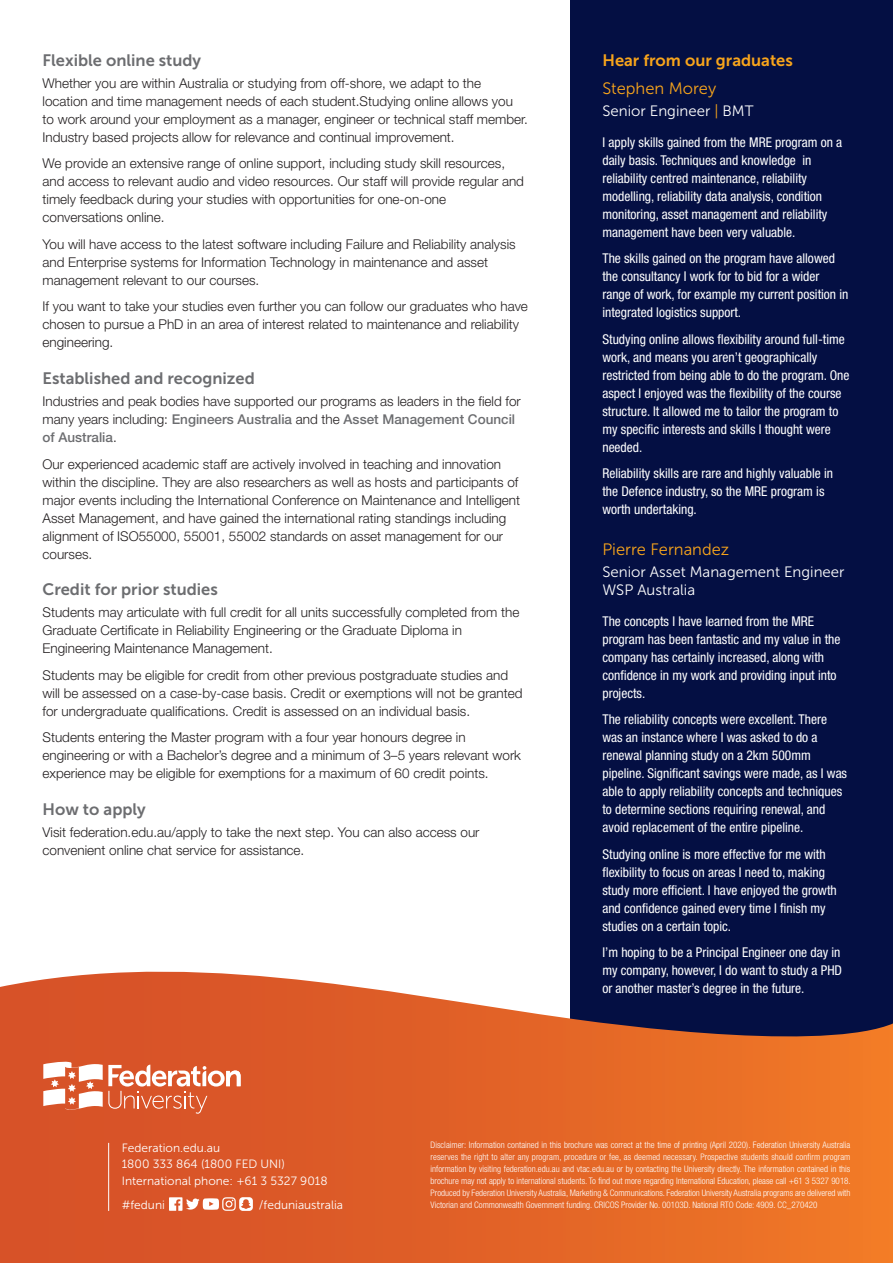
<style>
.page{position:relative;width:893px;height:1263px;background:#fff}
.page>*{position:absolute;margin:0;border:0;box-sizing:border-box;transform-origin:0 0}
.t1{font:16.5px "Museo Sans 700";color:#6c6d70}
.t2{font:16.5px "Museo Sans 300";color:#f9a51b}
.t3{font:16.5px "Museo Sans 700";color:#f9a51b}
.t4{font:15px/18px "Museo Sans 300";color:#fff}
.t5{font:300 13.5px/18px "Helvetica Neue LT";color:#231f20}
.t6{font:condensed 13.5px/18px "Helvetica Neue LT";color:#fff}
.t7{font:12px/16.5px "Museo Sans 300";color:#fff}
.t8{font:300 condensed 9px/12px "Helvetica Neue LT";color:#fff;text-align:justify}
.s1{font-weight:500;color:#6c6d70}
.s2{color:#f9a51b}
</style>
<div class="page">
<div style="left:570px;top:0;width:323px;height:1085px;background:#040f43"></div>
<svg style="left:0;top:971px;width:893px;height:292px;background:#d06031"></svg>
<svg style="left:43px;top:1062px;width:198px;height:52px"></svg>
<hr style="left:108px;top:1143px;width:1px;height:68px;background:#fff">
<svg style="left:169px;top:1197px;width:84px;height:14px"></svg>
<p class="t1" style="left:43px;top:54px;width:160px">Flexible online study</p>
<p class="t5" style="left:43px;top:75px;width:487px">Whether you are within Australia or studying from off-shore, we adapt to the location and time management needs of each student.Studying online allows you<br>to work around your employment as a manager, engineer or technical staff member.<br>Industry based projects allow for relevance and continual improvement.</p>
<p class="t5" style="left:43px;top:156px;width:483px">We provide an extensive range of online support, including study skill resources, and access to relevant audio and video resources. Our staff will provide regular and timely feedback during your studies with opportunities for one-on-one conversations online.</p>
<p class="t5" style="left:43px;top:236px;width:475px">You will have access to the latest software including Failure and Reliability analysis and Enterprise systems for Information Technology in maintenance and asset management relevant to our courses.</p>
<p class="t5" style="left:43px;top:299px;width:487px">If you want to take your studies even further you can follow our graduates who have chosen to pursue a PhD in an area of interest related to maintenance and reliability engineering.</p>
<p class="t1" style="left:43px;top:372px;width:214px">Established and recognized</p>
<p class="t5" style="left:43px;top:394px;width:480px">Industries and peak bodies have supported our programs as leaders in the field for many years including: <span class="s1">Engineers Australia</span> and the <span class="s1">Asset Management Council of Australia</span>.</p>
<p class="t5" style="left:43px;top:456px;width:479px">Our experienced academic staff are actively involved in teaching and innovation within the discipline. They are also researchers as well as hosts and participants of major events including the International Conference on Maintenance and Intelligent Asset Management, and have gained the international rating standings including alignment of ISO55000, 55001, 55002 standards on asset management for our courses.</p>
<p class="t1" style="left:43px;top:583px;width:177px">Credit for prior studies</p>
<p class="t5" style="left:43px;top:605px;width:478px">Students may articulate with full credit for all units successfully completed from the<br>Graduate Certificate in Reliability Engineering or the Graduate Diploma in<br>Engineering Maintenance Management.</p>
<p class="t5" style="left:43px;top:667px;width:482px">Students may be eligible for credit from other previous postgraduate studies and will be assessed on a case-by-case basis. Credit or exemptions will not be granted for undergraduate qualifications. Credit is assessed on an individual basis.</p>
<p class="t5" style="left:43px;top:730px;width:480px">Students entering the Master program with a four year honours degree in engineering or with a Bachelor’s degree and a minimum of 3–5 years relevant work experience may be eligible for exemptions for a maximum of 60 credit points.</p>
<p class="t1" style="left:43px;top:803px;width:105px">How to apply</p>
<p class="t5" style="left:43px;top:825px;width:438px">Visit federation.edu.au/apply to take the next step. You can also access our convenient online chat service for assistance.</p>
<p class="t3" style="left:602px;top:54px;width:192px">Hear from our graduates</p>
<p class="t2" style="left:602px;top:82px;width:115px">Stephen Morey</p>
<p class="t4" style="left:602px;top:103px;width:153px">Senior Engineer <span class="s2">|</span> BMT</p>
<p class="t6" style="left:602px;top:134px;width:241px">I apply skills gained from the MRE program on a daily basis. Techniques and knowledge in reliability centred maintenance, reliability modelling, reliability data analysis, condition monitoring, asset management and reliability management have been very valuable.</p>
<p class="t6" style="left:602px;top:250px;width:248px">The skills gained on the program have allowed the consultancy I work for to bid for a wider range of work, for example my current position in integrated logistics support.</p>
<p class="t6" style="left:602px;top:331px;width:249px">Studying online allows flexibility around full-time work, and means you aren’t geographically restricted from being able to do the program. One aspect I enjoyed was the flexibility of the course structure. It allowed me to tailor the program to my specific interests and skills I thought were needed.</p>
<p class="t6" style="left:602px;top:465px;width:232px">Reliability skills are rare and highly valuable in the Defence industry, so the MRE program is worth undertaking.</p>
<p class="t2" style="left:602px;top:543px;width:128px">Pierre Fernandez</p>
<p class="t4" style="left:602px;top:564px;width:244px">Senior Asset Management Engineer<br>WSP Australia</p>
<p class="t6" style="left:602px;top:613px;width:240px">The concepts I have learned from the MRE program has been fantastic and my value in the company has certainly increased, along with confidence in my work and providing input into projects.</p>
<p class="t6" style="left:602px;top:712px;width:246px">The reliability concepts were excellent. There was an instance where I was asked to do a renewal planning study on a 2km 500mm pipeline. Significant savings were made, as I was able to apply reliability concepts and techniques to determine sections requiring renewal, and avoid replacement of the entire pipeline.</p>
<p class="t6" style="left:602px;top:846px;width:236px">Studying online is more effective for me with flexibility to focus on areas I need to, making study more efficient. I have enjoyed the growth and confidence gained every time I finish my studies on a certain topic.</p>
<p class="t6" style="left:602px;top:945px;width:241px;text-align:justify">I’m hoping to be a Principal Engineer one day in my company, however, I do want to study a PHD or another master’s degree in the future.</p>
<p class="t7" style="left:122px;top:1140px;width:207px">Federation.edu.au<br>1800 333 864 (1800 FED UNI)<br>International phone: +61 3 5327 9018</p>
<p class="t7" style="left:122px;top:1197px;width:45px">#feduni</p>
<p class="t7" style="left:259px;top:1197px;width:86px">/feduniaustralia</p>
<p class="t8" style="left:431px;top:1140px;width:422px">Disclaimer: Information contained in this brochure was correct at the time of printing (April 2020). Federation University Australia reserves the right to alter any program, procedure or fee, as deemed necessary. Prospective students should confirm program information by visiting federation.edu.au and vtac.edu.au or by contacting the University directly. The information contained in this brochure may not apply to international students. To find out more regarding International Education, please call +61 3 5327 9018.<br>Produced by Federation University Australia, Marketing &amp; Communications. Federation University Australia programs are delivered with Victorian and Commonwealth Government funding. CRICOS Provider No. 00103D. National RTO Code: 4909. CC_270420</p>
</div>
